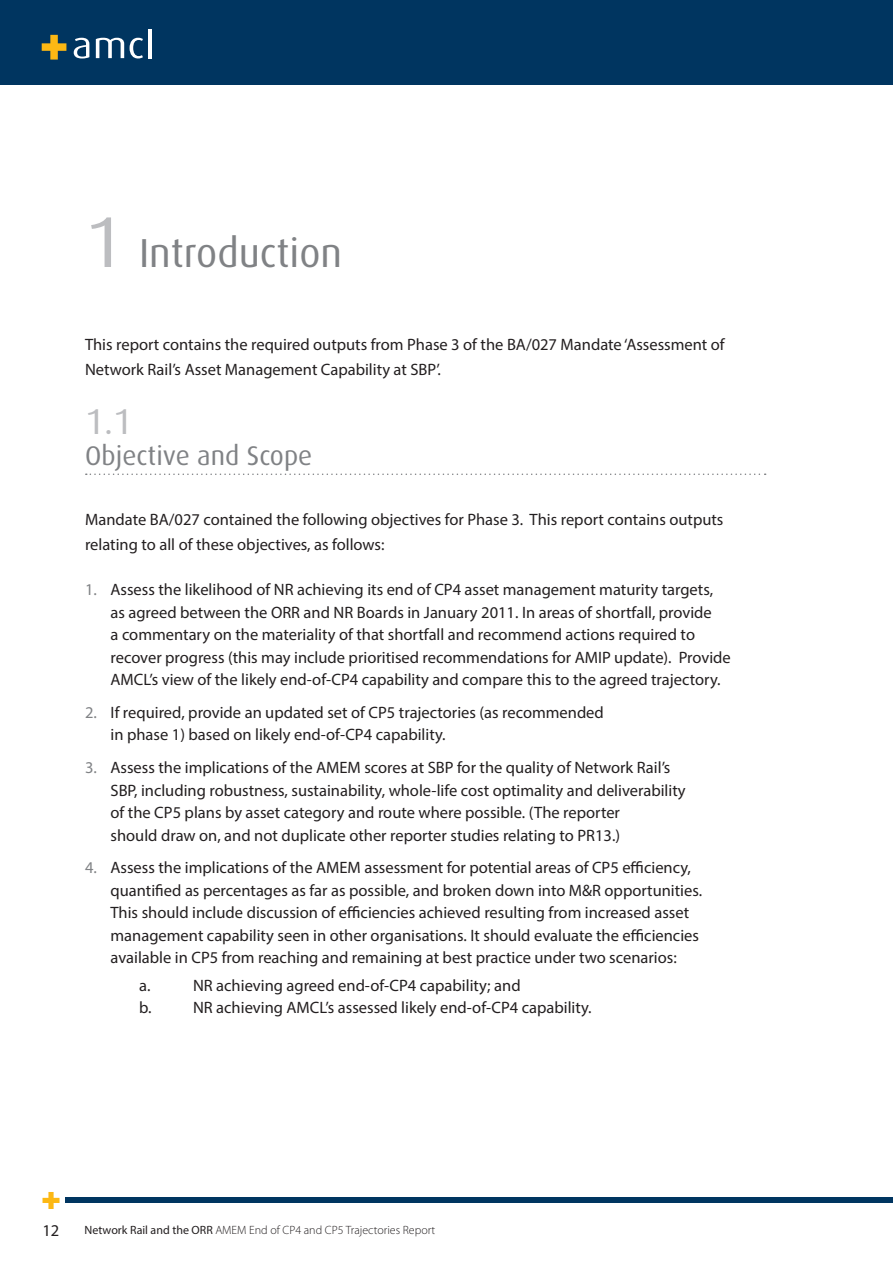
<style>
.page{position:relative;width:893px;height:1263px;background:#fff}
.page>*{position:absolute;margin:0;border:0;box-sizing:border-box;transform-origin:0 0}
.t1{font:40.5px "Dax";color:#808285}
.t2{font:36px "Dax";color:#bcbdc0}
.t3{font:27px "Dax";color:#808285}
.t4{font:16.5px/22.5px "Myriad Pro";color:#231f20}
.t5{font:300 12px "Myriad Pro";color:#231f20}
.s1{font-size:72px;color:#bcbdc0}
.s2{color:#808285}
.s3{font-weight:400}
</style>
<div class="page">
<div style="left:0;top:0;width:893px;height:85px;background:#003560"></div>
<div style="left:65px;top:1198px;width:828px;height:5px;background:#003560"></div>
<svg style="left:43px;top:1192px;width:17px;height:17px"></svg>
<svg style="left:42px;top:35px;width:24px;height:25px"></svg>
<svg style="left:74px;top:38px;width:15px;height:20px"></svg>
<svg style="left:96px;top:38px;width:28px;height:20px"></svg>
<svg style="left:130px;top:38px;width:13px;height:20px"></svg>
<hr style="left:149px;top:29px;width:3px;height:29px;background:#fff">
<svg style="left:86px;top:473px;width:680px;height:2px"></svg>
<h1 class="t1" style="left:85px;top:230px;width:258px"><span class="s1">1</span> Introduction</h1>
<p class="t4" style="left:85px;top:332px;width:641px;line-height:24.8px">This report contains the required outputs from Phase 3 of the BA/027 Mandate ‘Assessment of<br>Network Rail’s Asset Management Capability at SBP’.</p>
<p class="t2" style="left:85px;top:400px;width:49px">1.1</p>
<h2 class="t3" style="left:85px;top:440px;width:229px">Objective and Scope</h2>
<p class="t4" style="left:85px;top:507px;width:640px;line-height:24.8px">Mandate BA/027 contained the following objectives for Phase 3. This report contains outputs relating to all of these objectives, as follows:</p>
<p class="t4" style="left:111px;top:578px;width:622px;text-indent:-26px"><span class="s2">1.</span> Assess the likelihood of NR achieving its end of CP4 asset management maturity targets, as agreed between the ORR and NR Boards in January 2011. In areas of shortfall, provide<br>a commentary on the materiality of that shortfall and recommend actions required to recover progress (this may include prioritised recommendations for AMIP update). Provide AMCL’s view of the likely end-of-CP4 capability and compare this to the agreed trajectory.</p>
<p class="t4" style="left:111px;top:701px;width:495px;text-indent:-26px"><span class="s2">2.</span> If required, provide an updated set of CP5 trajectories (as recommended in phase 1) based on likely end-of-CP4 capability.</p>
<p class="t4" style="left:111px;top:756px;width:577px;text-indent:-26px"><span class="s2">3.</span> Assess the implications of the AMEM scores at SBP for the quality of Network Rail’s SBP, including robustness, sustainability, whole-life cost optimality and deliverability of the CP5 plans by asset category and route where possible. (The reporter<br>should draw on, and not duplicate other reporter studies relating to PR13.)</p>
<p class="t4" style="left:111px;top:856px;width:593px;text-indent:-26px"><span class="s2">4.</span> Assess the implications of the AMEM assessment for potential areas of CP5 efficiency, quantified as percentages as far as possible, and broken down into M&amp;R opportunities.<br>This should include discussion of efficiencies achieved resulting from increased asset management capability seen in other organisations. It should evaluate the efficiencies available in CP5 from reaching and remaining at best practice under two scenarios:</p>
<p class="t4" style="left:139px;top:974px;width:13px">a.</p>
<p class="t4" style="left:193px;top:974px;width:329px">NR achieving agreed end-of-CP4 capability; and</p>
<p class="t4" style="left:139px;top:996px;width:14px">b.</p>
<p class="t4" style="left:193px;top:996px;width:400px">NR achieving AMCL’s assessed likely end-of-CP4 capability.</p>
<p class="t4" style="left:43px;top:1219px;width:18px">12</p>
<p class="t5" style="left:85px;top:1223px;width:352px"><span class="s3">Network Rail and the ORR</span> AMEM End of CP4 and CP5 Trajectories Report</p>
</div>
